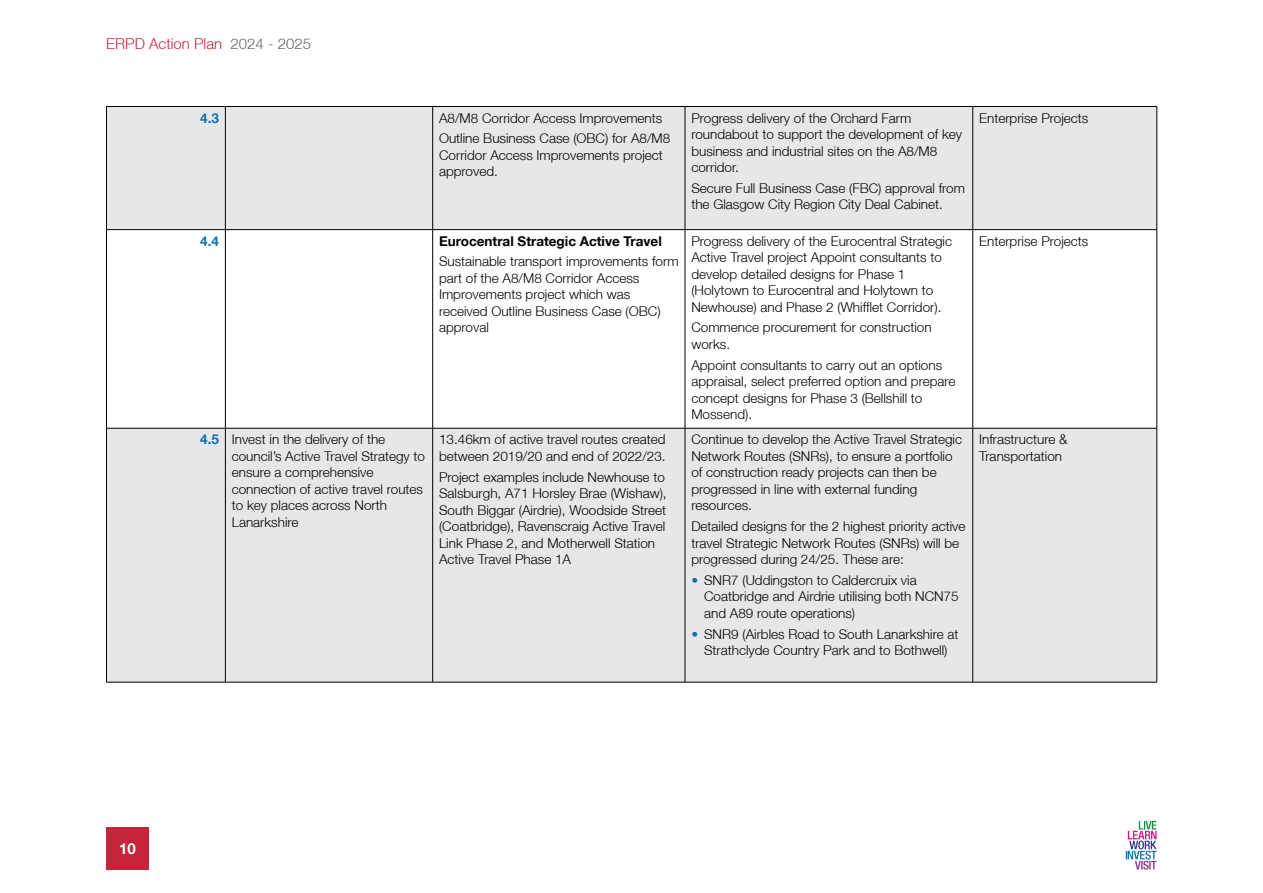
<style>
.page{position:relative;width:1263px;height:893px;background:#fff}
.page>*{position:absolute;margin:0;border:0;box-sizing:border-box;transform-origin:0 0}
.t1{font:300 15px "Helvetica Neue LT";color:#c4253c}
.t2{font:700 15px "Helvetica Neue LT";color:#fff}
.t3{font:300 13.5px/16.5px "Helvetica Neue LT";color:#000}
.t4{font:700 13.5px "Helvetica Neue LT";color:#000}
.t5{font:700 13.5px "Helvetica Neue LT";color:#0d71ad}
.s1{color:#636466}
.s2{font-weight:700;color:#0d71ad}
.s3{color:#0d71ad}
</style>
<div class="page">
<svg style="left:1126px;top:821px;width:30px;height:49px"></svg>
<div style="left:107px;top:107px;width:1049px;height:575px;background:#e6e7e8"></div>
<svg style="left:107px;top:230px;width:1049px;height:198px"></svg>
<hr style="left:106px;top:106px;width:119px;height:1px;background:#000">
<hr style="left:433px;top:106px;width:252px;height:1px;background:#000">
<hr style="left:685px;top:106px;width:288px;height:1px;background:#000">
<hr style="left:685px;top:107px;width:1px;height:122px;background:#000">
<hr style="left:973px;top:106px;width:184px;height:1px;background:#000">
<hr style="left:972px;top:107px;width:1px;height:122px;background:#000">
<hr style="left:106px;top:229px;width:119px;height:1px;background:#000">
<hr style="left:433px;top:229px;width:252px;height:1px;background:#000">
<hr style="left:685px;top:229px;width:288px;height:1px;background:#000">
<hr style="left:685px;top:230px;width:1px;height:198px;background:#000">
<hr style="left:973px;top:229px;width:184px;height:1px;background:#000">
<hr style="left:972px;top:230px;width:1px;height:198px;background:#000">
<hr style="left:106px;top:428px;width:119px;height:1px;background:#000">
<hr style="left:433px;top:428px;width:252px;height:1px;background:#000">
<hr style="left:685px;top:428px;width:288px;height:1px;background:#000">
<hr style="left:685px;top:428px;width:1px;height:254px;background:#000">
<hr style="left:973px;top:428px;width:184px;height:1px;background:#000">
<hr style="left:972px;top:428px;width:1px;height:254px;background:#000">
<hr style="left:106px;top:682px;width:119px;height:1px;background:#000">
<hr style="left:433px;top:682px;width:252px;height:1px;background:#000">
<hr style="left:685px;top:682px;width:288px;height:1px;background:#000">
<hr style="left:973px;top:682px;width:184px;height:1px;background:#000">
<hr style="left:106px;top:107px;width:1px;height:122px;background:#000">
<hr style="left:1156px;top:107px;width:1px;height:122px;background:#000">
<hr style="left:106px;top:230px;width:1px;height:198px;background:#000">
<hr style="left:225px;top:230px;width:1px;height:198px;background:#000">
<hr style="left:432px;top:230px;width:1px;height:198px;background:#000">
<hr style="left:1156px;top:230px;width:1px;height:198px;background:#000">
<hr style="left:106px;top:428px;width:1px;height:254px;background:#000">
<hr style="left:225px;top:428px;width:208px;height:1px;background:#000">
<hr style="left:225px;top:428px;width:1px;height:254px;background:#000">
<hr style="left:432px;top:428px;width:1px;height:254px;background:#000">
<hr style="left:1156px;top:428px;width:1px;height:254px;background:#000">
<hr style="left:225px;top:107px;width:1px;height:122px;background:#000">
<hr style="left:432px;top:107px;width:1px;height:122px;background:#000">
<hr style="left:225px;top:229px;width:208px;height:1px;background:#000">
<hr style="left:225px;top:106px;width:208px;height:1px;background:#000">
<hr style="left:225px;top:682px;width:208px;height:1px;background:#000">
<div style="left:106px;top:827px;width:43px;height:43px;background:#c4253c"></div>
<p class="t1" style="left:106px;top:34px;width:206px">ERPD Action Plan <span class="s1">2024 - 2025</span></p>
<p class="t5" style="left:200px;top:109px;width:20px">4.3</p>
<p class="t3" style="left:439px;top:107px;width:233px;line-height:20.7px">A8/M8 Corridor Access Improvements<br>Outline Business Case (OBC) for A8/M8</p>
<p class="t3" style="left:439px;top:146px;width:225px">Corridor Access Improvements project approved.</p>
<p class="t3" style="left:691px;top:109px;width:272px">Progress delivery of the Orchard Farm roundabout to support the development of key business and industrial sites on the A8/M8 corridor.</p>
<p class="t3" style="left:691px;top:179px;width:275px">Secure Full Business Case (FBC) approval from the Glasgow City Region City Deal Cabinet.</p>
<p class="t5" style="left:200px;top:232px;width:20px">4.4</p>
<p class="t4" style="left:439px;top:232px;width:224px">Eurocentral Strategic Active Travel</p>
<p class="t3" style="left:439px;top:253px;width:241px">Sustainable transport improvements form part of the A8/M8 Corridor Access<br>Improvements project which was received Outline Business Case (OBC) approval</p>
<p class="t3" style="left:691px;top:232px;width:262px">Progress delivery of the Eurocentral Strategic Active Travel project Appoint consultants to develop detailed designs for Phase 1 (Holytown to Eurocentral and Holytown to Newhouse) and Phase 2 (Whifflet Corridor).</p>
<p class="t3" style="left:691px;top:319px;width:242px">Commence procurement for construction works.</p>
<p class="t3" style="left:691px;top:356px;width:266px">Appoint consultants to carry out an options appraisal, select preferred option and prepare concept designs for Phase 3 (Bellshill to Mossend).</p>
<p class="t3" style="left:232px;top:431px;width:195px;text-indent:-32px"><span class="s2">4.5</span> Invest in the delivery of the council’s Active Travel Strategy to ensure a comprehensive connection of active travel routes to key places across North<br>Lanarkshire</p>
<p class="t3" style="left:439px;top:431px;width:228px">13.46km of active travel routes created between 2019/20 and end of 2022/23.</p>
<p class="t3" style="left:439px;top:468px;width:229px">Project examples include Newhouse to Salsburgh, A71 Horsley Brae (Wishaw), South Biggar (Airdrie), Woodside Street (Coatbridge), Ravenscraig Active Travel Link Phase 2, and Motherwell Station Active Travel Phase 1A</p>
<p class="t3" style="left:691px;top:431px;width:272px">Continue to develop the Active Travel Strategic Network Routes (SNRs), to ensure a portfolio of construction ready projects can then be progressed in line with external funding resources.</p>
<p class="t3" style="left:691px;top:518px;width:276px">Detailed designs for the 2 highest priority active travel Strategic Network Routes (SNRs) will be progressed during 24/25. These are:</p>
<p class="t3" style="left:704px;top:571px;width:256px;text-indent:-13px"><span class="s3">•</span> SNR7 (Uddingston to Caldercruix via<br>Coatbridge and Airdrie utilising both NCN75 and A89 route operations)</p>
<p class="t3" style="left:691px;top:625px;width:269px;text-align:center"><span class="s3">•</span> SNR9 (Airbles Road to South Lanarkshire at<br>Strathclyde Country Park and to Bothwell)</p>
<p class="t3" style="left:979px;top:109px;width:111px">Enterprise Projects</p>
<p class="t3" style="left:979px;top:232px;width:111px">Enterprise Projects</p>
<p class="t3" style="left:979px;top:431px;width:90px">Infrastructure &amp;<br>Transportation</p>
<p class="t2" style="left:119px;top:839px;width:18px">10</p>
</div>
